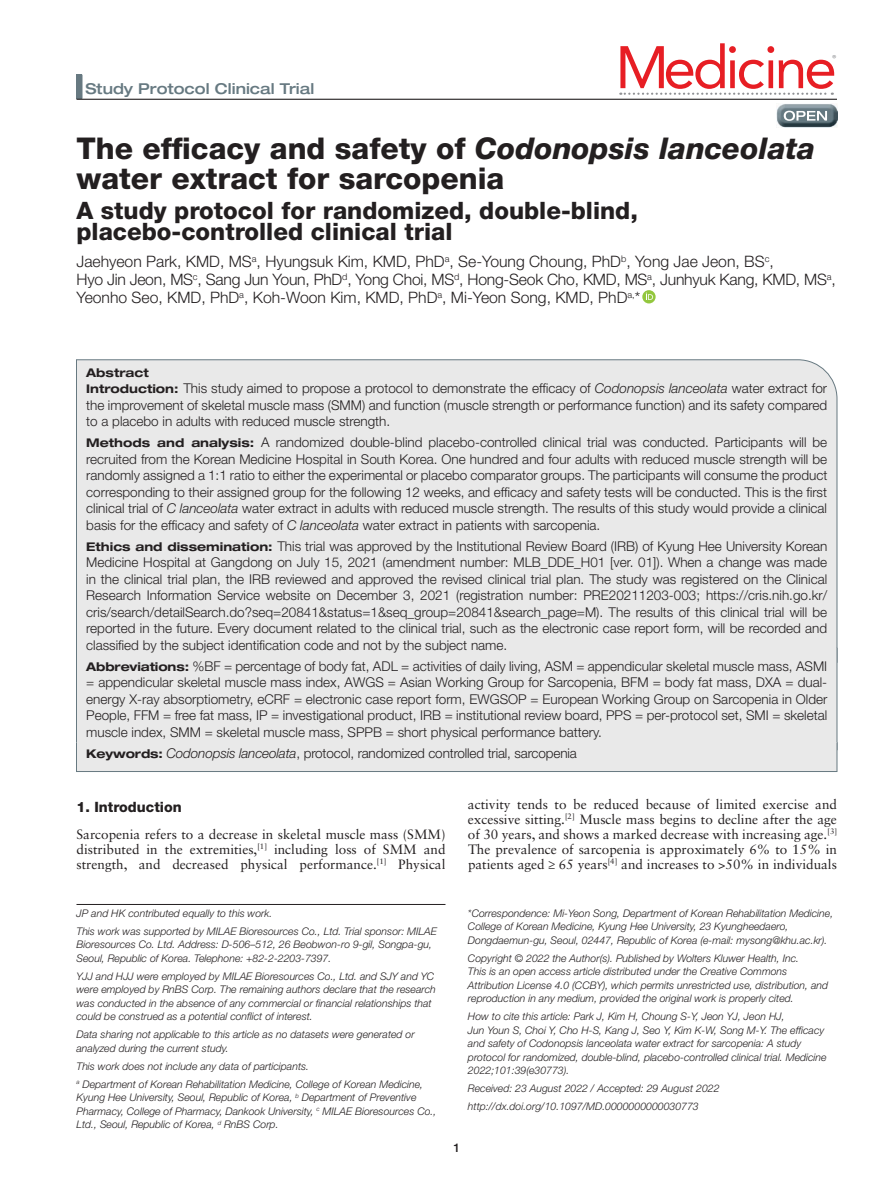
<style>
.page{position:relative;width:891px;height:1188px;background:#fff}
.page>*{position:absolute;margin:0;border:0;box-sizing:border-box;transform-origin:0 0}
.t1{font:59.4px "Avenir";letter-spacing:-.06em;color:#e71e24}
.t2{font:800 30px/30px "Helvetica Neue LT Std";color:#231f20}
.t3{font:800 24px/21px "Helvetica Neue LT Std";color:#231f20}
.t4{font:300 15.75px/18px "Helvetica Neue LT Std";color:#231f20}
.t5{font:500 expanded 15px "Helvetica Neue LT Std";color:#667981}
.t6{font:800 14.25px "Helvetica Neue LT Std";color:#231f20}
.t7{font:300 13.5px/16.5px "Helvetica Neue LT Std";color:#231f20;text-align:justify}
.t8{font:13.5px/15px "Sabon LT Std";color:#231f20;text-align:justify}
.t9{font:700 expanded 12px "Helvetica Neue LT Std";color:#231f20}
.t10{font:500 12px "Helvetica Neue LT Std";color:#231f20}
.t11{font:italic 300 10.5px/13.5px "Helvetica Neue LT Std";color:#231f20}
.t12{font:500 10.35px "Akzidenz Grotesk BE";color:#909295}
.s1{font-style:italic}
.s2{font-weight:700;font-stretch:expanded;font-size:12px}
</style>
<div class="page">
<div style="left:76px;top:74px;width:6px;height:25px;background:#677981"></div>
<hr style="left:76px;top:99px;width:761px;height:1px;background:#231f20">
<img style="left:776px;top:104px;width:61px;height:24px">
<svg style="left:784px;top:111px;width:43px;height:10px"></svg>
<svg style="left:620px;top:93px;width:213px;height:2px"></svg>
<div style="left:76px;top:359px;width:762px;height:305px;background:#e9e9e9"></div>
<div style="left:76px;top:648px;width:761px;height:103px;background:#e9e9e9"></div>
<div style="left:76px;top:742px;width:761px;height:30px;background:#e9e9e9"></div>
<div style="left:76px;top:742px;width:761px;height:30px;border:1px solid #677981"></div>
<div style="left:642px;top:290px;width:14px;height:13px;background:#93c73e;border-radius:50%"></div>
<svg style="left:646px;top:293px;width:7px;height:7px"></svg>
<hr style="left:76px;top:904px;width:370px;height:1px;background:#231f20">
<p class="t5" style="left:86px;top:80px;width:230px">Study Protocol Clinical Trial</p>
<h1 class="t1" style="left:615px;top:33px;width:223px">Medicine</h1>
<p class="t12" style="left:832px;top:52px;width:6px">®</p>
<h2 class="t2" style="left:76px;top:134px;width:740px">The efficacy and safety of <span class="s1">Codonopsis lanceolata </span>water extract for sarcopenia</h2>
<h3 class="t3" style="left:76px;top:200px;width:563px">A study protocol for randomized, double-blind, placebo-controlled clinical trial</h3>
<p class="t4" style="left:76px;top:252px;width:761px">Jaehyeon Park, KMD, MS<sup>a</sup>, Hyungsuk Kim, KMD, PhD<sup>a</sup>, Se-Young Choung, PhD<sup>b</sup>, Yong Jae Jeon, BS<sup>c</sup>,<br>Hyo Jin Jeon, MS<sup>c</sup>, Sang Jun Youn, PhD<sup>d</sup>, Yong Choi, MS<sup>d</sup>, Hong-Seok Cho, KMD, MS<sup>a</sup>, Junhyuk Kang, KMD, MS<sup>a</sup>,<br>Yeonho Seo, KMD, PhD<sup>a</sup>, Koh-Woon Kim, KMD, PhD<sup>a</sup>, Mi-Yeon Song, KMD, PhD<sup>a,</sup>*</p>
<p class="t9" style="left:86px;top:365px;width:64px">Abstract</p>
<p class="t7" style="left:86px;top:380px;width:743px"><span class="s2">Introduction:</span> This study aimed to propose a protocol to demonstrate the efficacy of <span class="s1">Codonopsis lanceolata</span> water extract for the improvement of skeletal muscle mass (SMM) and function (muscle strength or performance function) and its safety compared to a placebo in adults with reduced muscle strength.</p>
<p class="t7" style="left:86px;top:434px;width:743px"><span class="s2">Methods and analysis:</span> A randomized double-blind placebo-controlled clinical trial was conducted. Participants will be recruited from the Korean Medicine Hospital in South Korea. One hundred and four adults with reduced muscle strength will be randomly assigned a 1:1 ratio to either the experimental or placebo comparator groups. The participants will consume the product corresponding to their assigned group for the following 12 weeks, and efficacy and safety tests will be conducted. This is the first clinical trial of <span class="s1">C lanceolata</span> water extract in adults with reduced muscle strength. The results of this study would provide a clinical basis for the efficacy and safety of <span class="s1">C lanceolata</span> water extract in patients with sarcopenia.</p>
<p class="t7" style="left:86px;top:538px;width:743px"><span class="s2">Ethics and dissemination:</span> This trial was approved by the Institutional Review Board (IRB) of Kyung Hee University Korean Medicine Hospital at Gangdong on July 15, 2021 (amendment number: MLB_DDE_H01 [ver. 01]). When a change was made in the clinical trial plan, the IRB reviewed and approved the revised clinical trial plan. The study was registered on the Clinical Research Information Service website on December 3, 2021 (registration number: PRE20211203-003; https://cris.nih.go.kr/ cris/search/detailSearch.do?seq=20841&amp;status=1&amp;seq_group=20841&amp;search_page=M). The results of this clinical trial will be reported in the future. Every document related to the clinical trial, such as the electronic case report form, will be recorded and classified by the subject identification code and not by the subject name.</p>
<p class="t7" style="left:86px;top:658px;width:743px"><span class="s2">Abbreviations:</span> %BF = percentage of body fat, ADL = activities of daily living, ASM = appendicular skeletal muscle mass, ASMI = appendicular skeletal muscle mass index, AWGS = Asian Working Group for Sarcopenia, BFM = body fat mass, DXA = dual&shy;energy X-ray absorptiometry, eCRF = electronic case report form, EWGSOP = European Working Group on Sarcopenia in Older People, FFM = free fat mass, IP = investigational product, IRB = institutional review board, PPS = per-protocol set, SMI = skeletal muscle index, SMM = skeletal muscle mass, SPPB = short physical performance battery.</p>
<p class="t7" style="left:86px;top:745px;width:492px"><span class="s2">Keywords:</span> <span class="s1">Codonopsis lanceolata</span>, protocol, randomized controlled trial, sarcopenia</p>
<p class="t6" style="left:76px;top:798px;width:107px">1. Introduction</p>
<p class="t8" style="left:76px;top:827px;width:371px">Sarcopenia refers to a decrease in skeletal muscle mass (SMM) distributed in the extremities,<sup>[1]</sup> including loss of SMM and strength, and decreased physical performance.<sup>[1]</sup> Physical</p>
<p class="t8" style="left:468px;top:797px;width:371px">activity tends to be reduced because of limited exercise and excessive sitting.<sup>[2]</sup> Muscle mass begins to decline after the age of 30 years, and shows a marked decrease with increasing age.<sup>[3] </sup>The prevalence of sarcopenia is approximately 6% to 15% in patients aged ≥ 65 years<sup>[4]</sup> and increases to &gt;50% in individuals</p>
<p class="t11" style="left:76px;top:904px;width:362px;line-height:18px">JP and HK contributed equally to this work.<br>This work was supported by MILAE Bioresources Co., Ltd. Trial sponsor: MILAE</p>
<p class="t11" style="left:76px;top:938px;width:357px">Bioresources Co. Ltd. Address: D-506–512, 26 Beobwon-ro 9-gil, Songpa-gu,<br>Seoul, Republic of Korea. Telephone: +82-2-2203-7397.</p>
<p class="t11" style="left:76px;top:969px;width:361px">YJJ and HJJ were employed by MILAE Bioresources Co., Ltd. and SJY and YC were employed by RnBS Corp. The remaining authors declare that the research was conducted in the absence of any commercial or financial relationships that could be construed as a potential conflict of interest.</p>
<p class="t11" style="left:76px;top:1028px;width:340px">Data sharing not applicable to this article as no datasets were generated or analyzed during the current study.</p>
<p class="t11" style="left:76px;top:1057px;width:348px;line-height:18px">This work does not include any data of participants.<br><sup>a</sup> Department of Korean Rehabilitation Medicine, College of Korean Medicine,</p>
<p class="t11" style="left:76px;top:1091px;width:361px">Kyung Hee University, Seoul, Republic of Korea, <sup>b</sup> Department of Preventive<br>Pharmacy, College of Pharmacy, Dankook University, <sup>c</sup> MILAE Bioresources Co.,<br>Ltd., Seoul, Republic of Korea, <sup>d</sup> RnBS Corp.</p>
<p class="t11" style="left:468px;top:906px;width:367px">*Correspondence: Mi-Yeon Song, Department of Korean Rehabilitation Medicine,<br>College of Korean Medicine, Kyung Hee University, 23 Kyungheedaero,<br>Dongdaemun-gu, Seoul, 02447, Republic of Korea (e-mail: mysong@khu.ac.kr).</p>
<p class="t11" style="left:468px;top:951px;width:362px">Copyright © 2022 the Author(s). Published by Wolters Kluwer Health, Inc.<br>This is an open access article distributed under the Creative Commons Attribution License 4.0 (CCBY), which permits unrestricted use, distribution, and reproduction in any medium, provided the original work is properly cited.</p>
<p class="t11" style="left:468px;top:1010px;width:360px">How to cite this article: Park J, Kim H, Choung S-Y, Jeon YJ, Jeon HJ,<br>Jun Youn S, Choi Y, Cho H-S, Kang J, Seo Y, Kim K-W, Song M-Y. The efficacy and safety of Codonopsis lanceolata water extract for sarcopenia: A study protocol for randomized, double-blind, placebo-controlled clinical trial. Medicine 2022;101:39(e30773).</p>
<p class="t11" style="left:468px;top:1079px;width:253px;line-height:18px">Received: 23 August 2022 / Accepted: 29 August 2022 http://dx.doi.org/10.1097/MD.0000000000030773</p>
<p class="t10" style="left:453px;top:1140px;width:8px">1</p>
</div>
